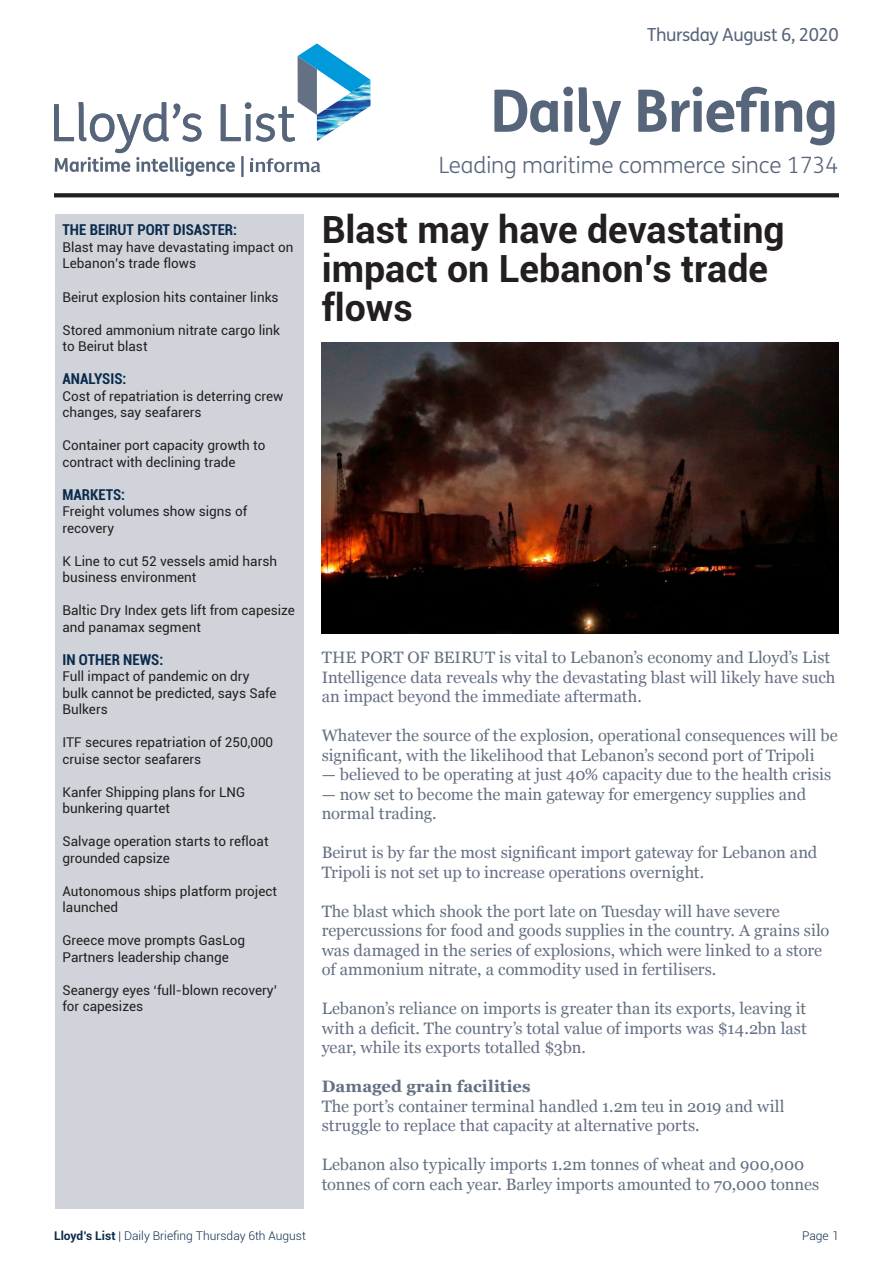
<style>
.page{position:relative;width:893px;height:1263px;background:#fff}
.page>*{position:absolute;margin:0;border:0;box-sizing:border-box;transform-origin:0 0}
.t1{font:700 58.5px "FS Me";letter-spacing:-.025em;color:#57657b}
.Headline_1{font:700 37.5px/39px "Roboto";color:#231f20}
.t2{font:300 22.5px "FS Me";letter-spacing:-.005em;color:#57657b}
.t3{font:18px "FS Me";letter-spacing:-.025em;color:#57657b}
.Body_Copy{font:16.5px/19.5px "Georgia";color:#647083}
.Body_Copy-2{font:700 16.5px "Georgia";letter-spacing:.01em;color:#647083}
.Contents_header{font:700 condensed 15px "Roboto";color:#0a2b4d}
.Contents_body{font:13.5px/16.5px "Roboto";color:#231f20}
.t4{font:300 12px "Roboto";color:#0a2b4d}
.s1{font-weight:700}
</style>
<div class="page">
<svg style="left:54px;top:43px;width:316px;height:134px"></svg>
<svg style="left:54px;top:193px;width:785px;height:4px;background:#2d292a"></svg>
<img style="left:321px;top:342px;width:517px;height:291px">
<div style="left:55px;top:215px;width:249px;height:994px;background:#d0d4da"></div>
<p class="t3" style="left:647px;top:22px;width:193px">Thursday August 6, 2020</p>
<p class="Contents_header" style="left:63px;top:220px;width:176px">THE BEIRUT PORT DISASTER:</p>
<p class="Contents_body" style="left:63px;top:238px;width:232px">Blast may have devastating impact on<br>Lebanon’s trade flows</p>
<p class="Contents_body" style="left:63px;top:288px;width:218px">Beirut explosion hits container links</p>
<p class="Contents_body" style="left:63px;top:321px;width:219px">Stored ammonium nitrate cargo link to Beirut blast</p>
<p class="Contents_header" style="left:63px;top:368px;width:65px">ANALYSIS:</p>
<p class="Contents_body" style="left:63px;top:387px;width:222px">Cost of repatriation is deterring crew changes, say seafarers</p>
<p class="Contents_body" style="left:63px;top:436px;width:204px">Container port capacity growth to contract with declining trade</p>
<p class="Contents_header" style="left:63px;top:484px;width:64px">MARKETS:</p>
<p class="Contents_body" style="left:63px;top:502px;width:186px">Freight volumes show signs of recovery</p>
<p class="Contents_body" style="left:63px;top:552px;width:216px">K Line to cut 52 vessels amid harsh business environment</p>
<p class="Contents_body" style="left:63px;top:601px;width:234px">Baltic Dry Index gets lift from capesize and panamax segment</p>
<p class="Contents_header" style="left:63px;top:649px;width:102px">IN OTHER NEWS:</p>
<p class="Contents_body" style="left:63px;top:667px;width:215px">Full impact of pandemic on dry bulk cannot be predicted, says Safe<br>Bulkers</p>
<p class="Contents_body" style="left:63px;top:733px;width:212px">ITF secures repatriation of 250,000 cruise sector seafarers</p>
<p class="Contents_body" style="left:63px;top:783px;width:184px">Kanfer Shipping plans for LNG bunkering quartet</p>
<p class="Contents_body" style="left:63px;top:832px;width:208px">Salvage operation starts to refloat grounded capsize</p>
<p class="Contents_body" style="left:63px;top:882px;width:216px">Autonomous ships platform project launched</p>
<p class="Contents_body" style="left:63px;top:931px;width:184px">Greece move prompts GasLog<br>Partners leadership change</p>
<p class="Contents_body" style="left:63px;top:981px;width:216px">Seanergy eyes ‘full-blown recovery’ for capesizes</p>
<p class="t1" style="left:490px;top:66px;width:350px">Daily Briefing</p>
<p class="t2" style="left:439px;top:150px;width:401px">Leading maritime commerce since 1734</p>
<p class="Headline_1" style="left:322px;top:209px;width:464px">Blast may have devastating impact on Lebanon’s trade flows</p>
<p class="Body_Copy" style="left:322px;top:647px;width:515px">THE PORT OF BEIRUT is vital to Lebanon’s economy and Lloyd’s List<br>Intelligence data reveals why the devastating blast will likely have such an impact beyond the immediate aftermath.</p>
<p class="Body_Copy" style="left:322px;top:725px;width:518px">Whatever the source of the explosion, operational consequences will be significant, with the likelihood that Lebanon’s second port of Tripoli</p>
<p class="Body_Copy" style="left:322px;top:764px;width:511px">— believed to be operating at just 40% capacity due to the health crisis</p>
<p class="Body_Copy" style="left:322px;top:784px;width:486px">— now set to become the main gateway for emergency supplies and normal trading.</p>
<p class="Body_Copy" style="left:322px;top:842px;width:497px">Beirut is by far the most significant import gateway for Lebanon and<br>Tripoli is not set up to increase operations overnight.</p>
<p class="Body_Copy" style="left:322px;top:901px;width:509px">The blast which shook the port late on Tuesday will have severe repercussions for food and goods supplies in the country. A grains silo was damaged in the series of explosions, which were linked to a store of ammonium nitrate, a commodity used in fertilisers.</p>
<p class="Body_Copy" style="left:322px;top:998px;width:487px;text-align:justify">Lebanon’s reliance on imports is greater than its exports, leaving it with a deficit. The country’s total value of imports was $14.2bn last year, while its exports totalled $3bn.</p>
<p class="Body_Copy-2" style="left:322px;top:1076px;width:210px">Damaged grain facilities</p>
<p class="Body_Copy" style="left:322px;top:1096px;width:464px">The port’s container terminal handled 1.2m teu in 2019 and will struggle to replace that capacity at alternative ports.</p>
<p class="Body_Copy" style="left:322px;top:1154px;width:499px">Lebanon also typically imports 1.2m tonnes of wheat and 900,000 tonnes of corn each year. Barley imports amounted to 70,000 tonnes</p>
<p class="t4" style="left:54px;top:1228px;width:253px"><span class="s1">Lloyd’s List</span> | Daily Briefing Thursday 6th August</p>
<p class="t4" style="left:802px;top:1228px;width:38px">Page 1</p>
</div>
